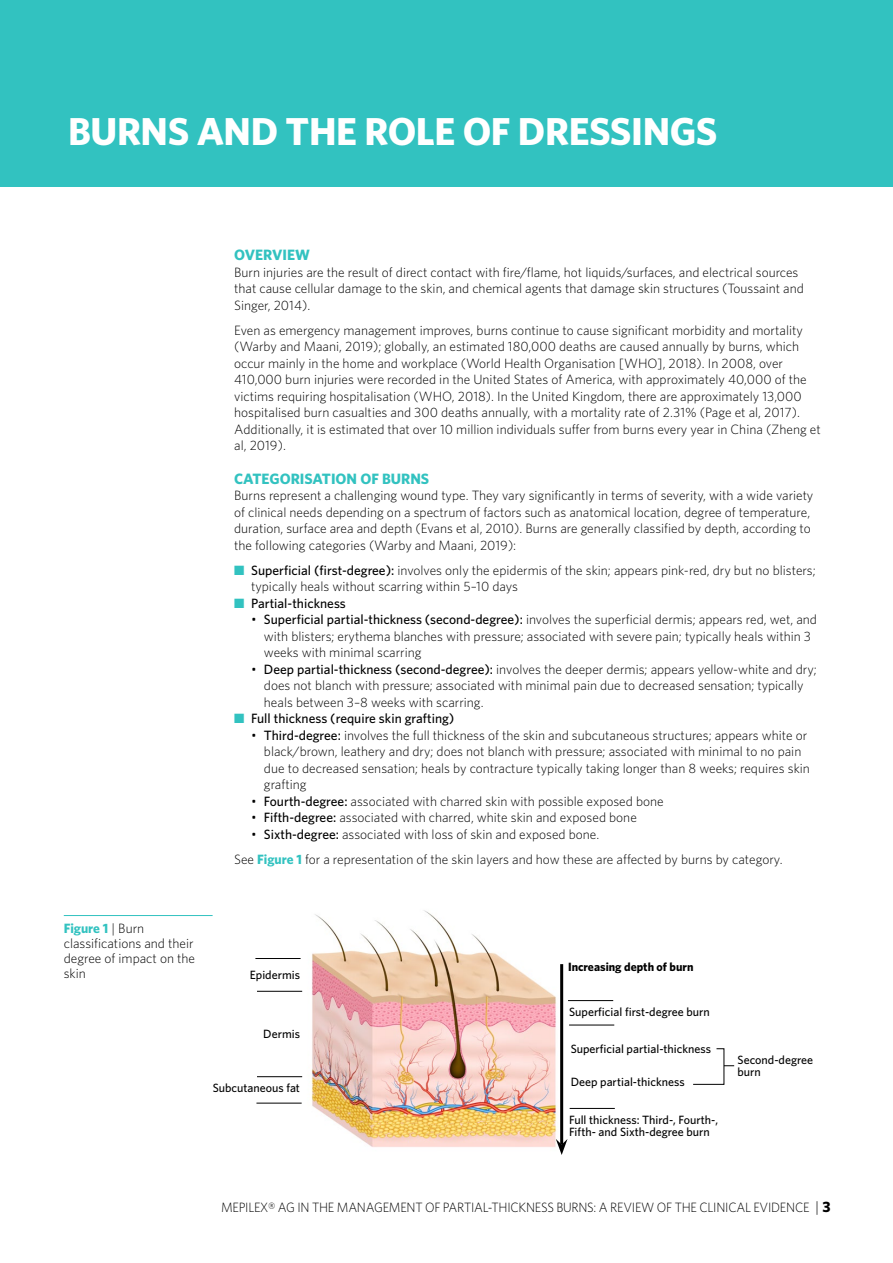
<style>
.page{position:relative;width:893px;height:1263px;background:#fff}
.page>*{position:absolute;margin:0;border:0;box-sizing:border-box;transform-origin:0 0}
.t1{font:700 39px "Whitney";letter-spacing:-.01em;color:#fff}
.t2{font:700 15px "Whitney";color:#32c2c0}
.t3{font:300 13.5px/16.5px "Whitney";color:#000}
.t4{font:300 13.5px "Whitney";letter-spacing:-.02em;color:#000;scale:.95 1}
.t5{font:500 13.5px "Whitney";color:#000}
.t6{font:500 12px/12px "Whitney";color:#000}
.t7{font:700 12px "Whitney";color:#000}
.s1{color:#32c2c0}
.s2{font-weight:500}
.s3{font-weight:700;color:#32c2c0}
.s4{font-size:15px}
.s5{font-weight:700;font-size:15px}
</style>
<div class="page">
<div style="left:0;top:0;width:893px;height:186px;background:#32c2c0"></div>
<img style="left:292px;top:910px;width:292px;height:237px">
<hr style="left:64px;top:915px;width:149px;height:1px;background:#32c2c0">
<hr style="left:255px;top:958px;width:46px;height:1px;background:#000">
<hr style="left:568px;top:1000px;width:45px;height:1px;background:#000">
<hr style="left:569px;top:1025px;width:45px;height:1px;background:#000">
<hr style="left:570px;top:1108px;width:45px;height:1px;background:#000">
<hr style="left:257px;top:991px;width:45px;height:1px;background:#000">
<hr style="left:257px;top:1076px;width:45px;height:1px;background:#000">
<hr style="left:256px;top:1103px;width:46px;height:1px;background:#000">
<svg style="left:693px;top:1048px;width:41px;height:37px"></svg>
<hr style="left:560px;top:964px;width:3px;height:180px;background:#000">
<svg style="left:556px;top:1139px;width:11px;height:16px"></svg>
<h1 class="t1" style="left:68px;top:107px;width:651px">BURNS AND THE ROLE OF DRESSINGS</h1>
<p class="t2" style="left:234px;top:246px;width:77px">OVERVIEW</p>
<p class="t3" style="left:234px;top:263px;width:571px">Burn injuries are the result of direct contact with fire/flame, hot liquids/surfaces, and electrical sources that cause cellular damage to the skin, and chemical agents that damage skin structures (Toussaint and<br>Singer, 2014).</p>
<p class="t3" style="left:234px;top:321px;width:588px">Even as emergency management improves, burns continue to cause significant morbidity and mortality (Warby and Maani, 2019); globally, an estimated 180,000 deaths are caused annually by burns, which occur mainly in the home and workplace (World Health Organisation [WHO], 2018). In 2008, over 410,000 burn injuries were recorded in the United States of America, with approximately 40,000 of the victims requiring hospitalisation (WHO, 2018). In the United Kingdom, there are approximately 13,000 hospitalised burn casualties and 300 deaths annually, with a mortality rate of 2.31% (Page et al, 2017).<br>Additionally, it is estimated that over 10 million individuals suffer from burns every year in China (Zheng et al, 2019).</p>
<p class="t2" style="left:234px;top:469px;width:197px">CATEGORISATION OF BURNS</p>
<p class="t3" style="left:234px;top:487px;width:581px">Burns represent a challenging wound type. They vary significantly in terms of severity, with a wide variety of clinical needs depending on a spectrum of factors such as anatomical location, degree of temperature, duration, surface area and depth (Evans et al, 2010). Burns are generally classified by depth, according to the following categories (Warby and Maani, 2019):</p>
<p class="t3" style="left:251px;top:561px;width:566px;text-indent:-17px"><span class="s1">■</span> <span class="s2">Superficial (first-degree):</span> involves only the epidermis of the skin; appears pink-red, dry but no blisters; typically heals without scarring within 5–10 days</p>
<p class="t5" style="left:234px;top:595px;width:113px"><span class="s1">■</span> Partial-thickness</p>
<p class="t3" style="left:264px;top:611px;width:555px;text-indent:-13px">• <span class="s2">Superficial partial-thickness (second-degree):</span> involves the superficial dermis; appears red, wet, and with blisters; erythema blanches with pressure; associated with severe pain; typically heals within 3 weeks with minimal scarring</p>
<p class="t3" style="left:264px;top:660px;width:554px;text-indent:-13px">• <span class="s2">Deep partial-thickness (second-degree):</span> involves the deeper dermis; appears yellow-white and dry; does not blanch with pressure; associated with minimal pain due to decreased sensation; typically heals between 3–8 weeks with scarring.</p>
<p class="t5" style="left:234px;top:710px;width:222px"><span class="s1">■</span> Full thickness (require skin grafting)</p>
<p class="t3" style="left:264px;top:726px;width:547px;text-indent:-13px">• <span class="s2">Third-degree:</span> involves the full thickness of the skin and subcutaneous structures; appears white or black/brown, leathery and dry; does not blanch with pressure; associated with minimal to no pain due to decreased sensation; heals by contracture typically taking longer than 8 weeks; requires skin grafting</p>
<p class="t3" style="left:251px;top:792px;width:414px">• <span class="s2">Fourth-degree:</span> associated with charred skin with possible exposed bone</p>
<p class="t3" style="left:251px;top:809px;width:387px">• <span class="s2">Fifth-degree:</span> associated with charred, white skin and exposed bone</p>
<p class="t3" style="left:234px;top:821px;width:550px;line-height:25px;text-indent:17px">• <span class="s2">Sixth-degree:</span> associated with loss of skin and exposed bone.<br>See <span class="s3">Figure 1</span> for a representation of the skin layers and how these are affected by burns by category.</p>
<p class="t3" style="left:64px;top:920px;width:133px;line-height:15px"><span class="s3">Figure 1</span> | Burn classifications and their degree of impact on the skin</p>
<p class="t6" style="left:250px;top:968px;width:52px">Epidermis</p>
<p class="t6" style="left:263px;top:1028px;width:38px">Dermis</p>
<p class="t6" style="left:213px;top:1081px;width:89px">Subcutaneous fat</p>
<p class="t7" style="left:568px;top:960px;width:127px">Increasing depth of burn</p>
<p class="t6" style="left:569px;top:1006px;width:142px">Superficial first-degree burn</p>
<p class="t6" style="left:571px;top:1043px;width:142px">Superficial partial-thickness</p>
<p class="t6" style="left:571px;top:1075px;width:116px">Deep partial-thickness</p>
<p class="t6" style="left:569px;top:1114px;width:151px">Full thickness: Third-, Fourth-,<br>Fifth- and Sixth-degree burn</p>
<p class="t6" style="left:738px;top:1053px;width:77px">Second-degree burn</p>
<p class="t4" style="left:221px;top:1199px;width:643px">MEPILEX® AG IN THE MANAGEMENT OF PARTIAL-THICKNESS BURNS: A REVIEW OF THE CLINICAL EVIDENCE <span class="s4">|</span> <span class="s5">3</span></p>
</div>
